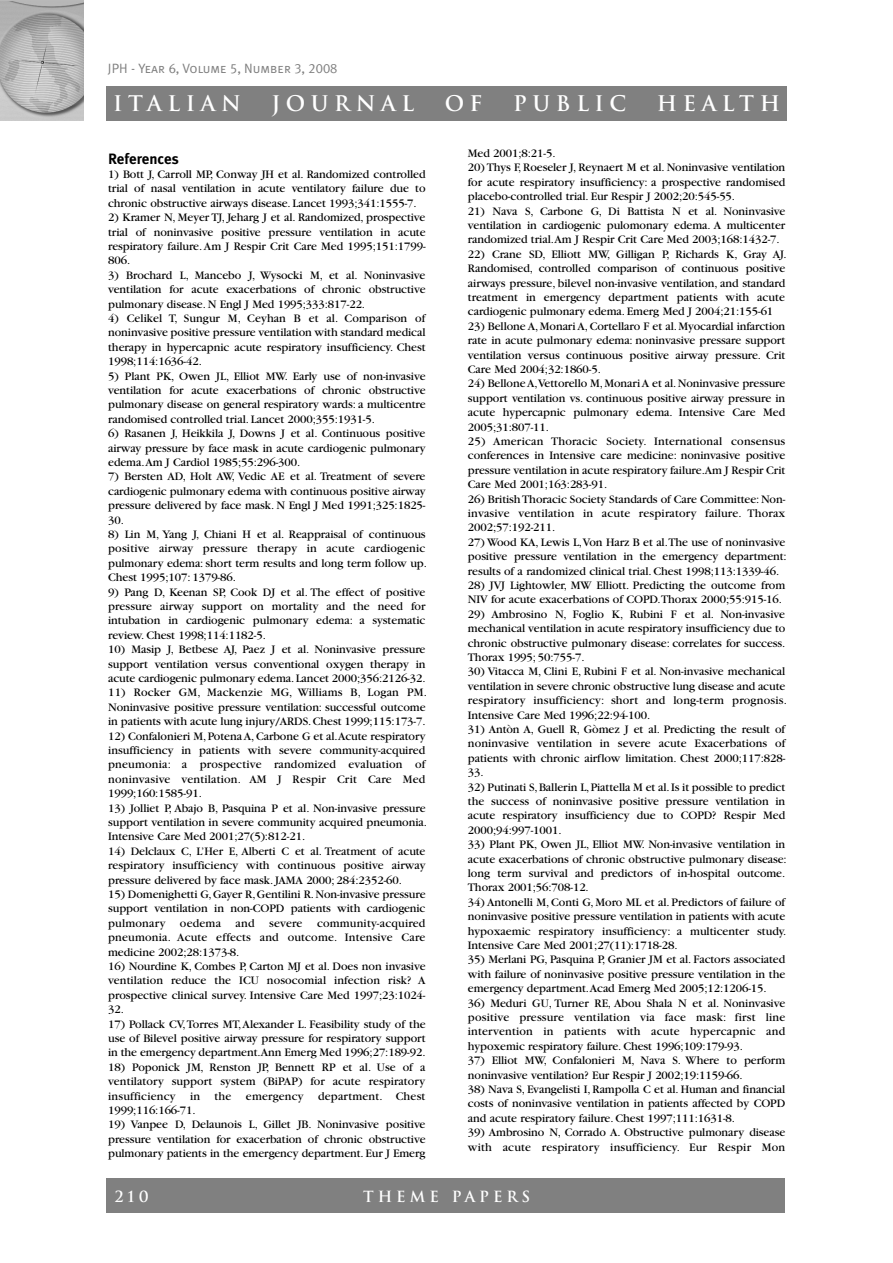
<style>
.page{position:relative;width:893px;height:1263px;background:#fff}
.page>*{position:absolute;margin:0;border:0;box-sizing:border-box;transform-origin:0 0}
.t1{font:700 21px "Trajan";letter-spacing:.265em;color:#fff}
.t2{font:700 15px "Trajan";letter-spacing:.265em;color:#fff}
.t3{font:700 15px "Meta Plus";color:#000}
.t4{font:13.5px "Meta Plus Normal Caps";color:#808080}
.t5{font:12px/14.4px "Garamond";letter-spacing:-.005em;color:#000;text-align:justify}
</style>
<div class="page">
<div style="left:0;top:0;width:84px;height:5px;background:#b8b8b8"></div>
<img style="left:0;top:1px;width:84px;height:119px">
<div style="left:106px;top:86px;width:681px;height:34px;background:#808080"></div>
<div style="left:106px;top:1179px;width:679px;height:34px;background:#808080"></div>
<p class="t4" style="left:108px;top:60px;width:231px">JPH - Year 6, Volume 5, Number 3, 2008</p>
<h1 class="t1" style="left:113px;top:91px;width:129px">ITALIAN</h1>
<h1 class="t1" style="left:272px;top:91px;width:144px">JOURNAL</h1>
<h1 class="t1" style="left:445px;top:91px;width:39px">O F</h1>
<h1 class="t1" style="left:513px;top:91px;width:115px">PUBLIC</h1>
<h1 class="t1" style="left:657px;top:91px;width:125px">HEALTH</h1>
<p class="t3" style="left:108px;top:150px;width:72px">References</p>
<p class="t5" style="left:108px;top:168px;width:319px">1) Bott J, Carroll MP, Conway JH et al. Randomized controlled trial of nasal ventilation in acute ventilatory failure due to chronic obstructive airways disease. Lancet 1993;341:1555-7.</p>
<p class="t5" style="left:108px;top:211px;width:319px">2) Kramer N, Meyer TJ, Jeharg J et al. Randomized, prospective trial of noninvasive positive pressure ventilation in acute respiratory failure.Am J Respir Crit Care Med 1995;151:1799- 806.</p>
<p class="t5" style="left:108px;top:269px;width:319px">3) Brochard L, Mancebo J, Wysocki M, et al. Noninvasive ventilation for acute exacerbations of chronic obstructive pulmonary disease. N Engl J Med 1995;333:817-22.</p>
<p class="t5" style="left:108px;top:312px;width:319px">4) Celikel T, Sungur M, Ceyhan B et al. Comparison of noninvasive positive pressure ventilation with standard medical therapy in hypercapnic acute respiratory insufficiency. Chest 1998;114:1636-42.</p>
<p class="t5" style="left:108px;top:370px;width:319px">5) Plant PK, Owen JL, Elliot MW. Early use of non-invasive ventilation for acute exacerbations of chronic obstructive pulmonary disease on general respiratory wards: a multicentre randomised controlled trial. Lancet 2000;355:1931-5.</p>
<p class="t5" style="left:108px;top:427px;width:319px">6) Rasanen J, Heikkila J, Downs J et al. Continuous positive airway pressure by face mask in acute cardiogenic pulmonary edema.Am J Cardiol 1985;55:296-300.</p>
<p class="t5" style="left:108px;top:470px;width:319px">7) Bersten AD, Holt AW, Vedic AE et al. Treatment of severe cardiogenic pulmonary edema with continuous positive airway pressure delivered by face mask. N Engl J Med 1991;325:1825- 30.</p>
<p class="t5" style="left:108px;top:528px;width:320px;text-align:left">8) Lin M, Yang J, Chiani H et al. Reappraisal of continuous positive airway pressure therapy in acute cardiogenic pulmonary edema: short term results and long term follow up.<br>Chest 1995;107: 1379-86.</p>
<p class="t5" style="left:108px;top:586px;width:319px">9) Pang D, Keenan SP, Cook DJ et al. The effect of positive pressure airway support on mortality and the need for intubation in cardiogenic pulmonary edema: a systematic review. Chest 1998;114:1182-5.</p>
<p class="t5" style="left:108px;top:643px;width:319px">10) Masip J, Betbese AJ, Paez J et al. Noninvasive pressure support ventilation versus conventional oxygen therapy in acute cardiogenic pulmonary edema.Lancet 2000;356:2126-32.</p>
<p class="t5" style="left:108px;top:686px;width:320px">11) Rocker GM, Mackenzie MG, Williams B, Logan PM.<br>Noninvasive positive pressure ventilation: successful outcome in patients with acute lung injury/ARDS.Chest 1999;115:173-7.</p>
<p class="t5" style="left:108px;top:730px;width:319px">12) Confalonieri M,Potena A,Carbone G et al.Acute respiratory insufficiency in patients with severe community-acquired pneumonia: a prospective randomized evaluation of noninvasive ventilation. AM J Respir Crit Care Med 1999;160:1585-91.</p>
<p class="t5" style="left:108px;top:802px;width:320px">13) Jolliet P, Abajo B, Pasquina P et al. Non-invasive pressure support ventilation in severe community acquired pneumonia.<br>Intensive Care Med 2001;27(5):812-21.</p>
<p class="t5" style="left:108px;top:845px;width:319px">14) Delclaux C, L’Her E, Alberti C et al. Treatment of acute respiratory insufficiency with continuous positive airway pressure delivered by face mask. JAMA 2000; 284:2352-60.</p>
<p class="t5" style="left:108px;top:888px;width:319px">15) Domenighetti G,Gayer R,Gentilini R.Non-invasive pressure support ventilation in non-COPD patients with cardiogenic pulmonary oedema and severe community-acquired pneumonia. Acute effects and outcome. Intensive Care medicine 2002;28:1373-8.</p>
<p class="t5" style="left:108px;top:960px;width:319px">16) Nourdine K, Combes P, Carton MJ et al. Does non invasive ventilation reduce the ICU nosocomial infection risk? A prospective clinical survey. Intensive Care Med 1997;23:1024- 32.</p>
<p class="t5" style="left:108px;top:1018px;width:319px">17) Pollack CV,Torres MT,Alexander L. Feasibility study of the use of Bilevel positive airway pressure for respiratory support in the emergency department.Ann Emerg Med 1996;27:189-92.</p>
<p class="t5" style="left:108px;top:1061px;width:319px">18) Poponick JM, Renston JP, Bennett RP et al. Use of a ventilatory support system (BiPAP) for acute respiratory insufficiency in the emergency department. Chest 1999;116:166-71.</p>
<p class="t5" style="left:108px;top:1118px;width:319px">19) Vanpee D, Delaunois L, Gillet JB. Noninvasive positive pressure ventilation for exacerbation of chronic obstructive pulmonary patients in the emergency department. Eur J Emerg</p>
<p class="t5" style="left:468px;top:147px;width:89px">Med 2001;8:21-5.</p>
<p class="t5" style="left:468px;top:161px;width:319px">20) Thys F, Roeseler J, Reynaert M et al. Noninvasive ventilation for acute respiratory insufficiency: a prospective randomised placebo-controlled trial. Eur Respir J 2002;20:545-55.</p>
<p class="t5" style="left:468px;top:205px;width:319px">21) Nava S, Carbone G, Di Battista N et al. Noninvasive ventilation in cardiogenic pulomonary edema. A multicenter randomized trial.Am J Respir Crit Care Med 2003;168:1432-7.</p>
<p class="t5" style="left:468px;top:248px;width:320px;text-align:left">22) Crane SD, Elliott MW, Gilligan P, Richards K, Gray AJ.<br>Randomised, controlled comparison of continuous positive airways pressure, bilevel non-invasive ventilation, and standard treatment in emergency department patients with acute cardiogenic pulmonary edema. Emerg Med J 2004;21:155-61</p>
<p class="t5" style="left:468px;top:320px;width:319px">23) Bellone A, Monari A,Cortellaro F et al. Myocardial infarction rate in acute pulmonary edema: noninvasive pressare support ventilation versus continuous positive airway pressure. Crit Care Med 2004;32:1860-5.</p>
<p class="t5" style="left:468px;top:377px;width:319px">24) BelloneA,Vettorello M,MonariA et al.Noninvasive pressure support ventilation vs. continuous positive airway pressure in acute hypercapnic pulmonary edema. Intensive Care Med 2005;31:807-11.</p>
<p class="t5" style="left:468px;top:435px;width:319px">25) American Thoracic Society. International consensus conferences in Intensive care medicine: noninvasive positive pressure ventilation in acute respiratory failure.Am J Respir Crit Care Med 2001;163:283-91.</p>
<p class="t5" style="left:468px;top:493px;width:319px">26) BritishThoracic Society Standards of Care Committee:Non&shy;invasive ventilation in acute respiratory failure. Thorax 2002;57:192-211.</p>
<p class="t5" style="left:468px;top:536px;width:320px">27) Wood KA, Lewis L,Von Harz B et al.The use of noninvasive positive pressure ventilation in the emergency department: results of a randomized clinical trial. Chest 1998;113:1339-46.</p>
<p class="t5" style="left:468px;top:579px;width:319px">28) JVJ Lightowler, MW Elliott. Predicting the outcome from<br>NIV for acute exacerbations of COPD.Thorax 2000;55:915-16.</p>
<p class="t5" style="left:468px;top:608px;width:319px">29) Ambrosino N, Foglio K, Rubini F et al. Non-invasive mechanical ventilation in acute respiratory insufficiency due to chronic obstructive pulmonary disease: correlates for success.<br>Thorax 1995; 50:755-7.</p>
<p class="t5" style="left:468px;top:665px;width:320px;text-align:left">30) Vitacca M, Clini E, Rubini F et al. Non-invasive mechanical ventilation in severe chronic obstructive lung disease and acute respiratory insufficiency: short and long-term prognosis.<br>Intensive Care Med 1996;22:94-100.</p>
<p class="t5" style="left:468px;top:723px;width:319px">31) Antòn A, Guell R, Gòmez J et al. Predicting the result of noninvasive ventilation in severe acute Exacerbations of patients with chronic airflow limitation. Chest 2000;117:828- 33.</p>
<p class="t5" style="left:468px;top:781px;width:319px">32) Putinati S,Ballerin L,Piattella M et al.Is it possible to predict the success of noninvasive positive pressure ventilation in acute respiratory insufficiency due to COPD? Respir Med 2000;94:997-1001.</p>
<p class="t5" style="left:468px;top:838px;width:320px;text-align:left">33) Plant PK, Owen JL, Elliot MW. Non-invasive ventilation in acute exacerbations of chronic obstructive pulmonary disease: long term survival and predictors of in-hospital outcome.<br>Thorax 2001;56:708-12.</p>
<p class="t5" style="left:468px;top:896px;width:320px">34) Antonelli M, Conti G, Moro ML et al. Predictors of failure of noninvasive positive pressure ventilation in patients with acute hypoxaemic respiratory insufficiency: a multicenter study.<br>Intensive Care Med 2001;27(11):1718-28.</p>
<p class="t5" style="left:468px;top:953px;width:319px">35) Merlani PG, Pasquina P, Granier JM et al. Factors associated with failure of noninvasive positive pressure ventilation in the emergency department.Acad Emerg Med 2005;12:1206-15.</p>
<p class="t5" style="left:468px;top:997px;width:319px">36) Meduri GU, Turner RE, Abou Shala N et al. Noninvasive positive pressure ventilation via face mask: first line intervention in patients with acute hypercapnic and hypoxemic respiratory failure. Chest 1996;109:179-93.</p>
<p class="t5" style="left:468px;top:1054px;width:319px">37) Elliot MW, Confalonieri M, Nava S. Where to perform noninvasive ventilation? Eur Respir J 2002;19:1159-66.</p>
<p class="t5" style="left:468px;top:1083px;width:319px">38) Nava S, Evangelisti I, Rampolla C et al. Human and financial costs of noninvasive ventilation in patients affected by COPD and acute respiratory failure. Chest 1997;111:1631-8.</p>
<p class="t5" style="left:468px;top:1126px;width:319px">39) Ambrosino N, Corrado A. Obstructive pulmonary disease with acute respiratory insufficiency. Eur Respir Mon</p>
<p class="t2" style="left:115px;top:1187px;width:35px">210</p>
<p class="t2" style="left:363px;top:1187px;width:169px">THEME PAPERS</p>
</div>
